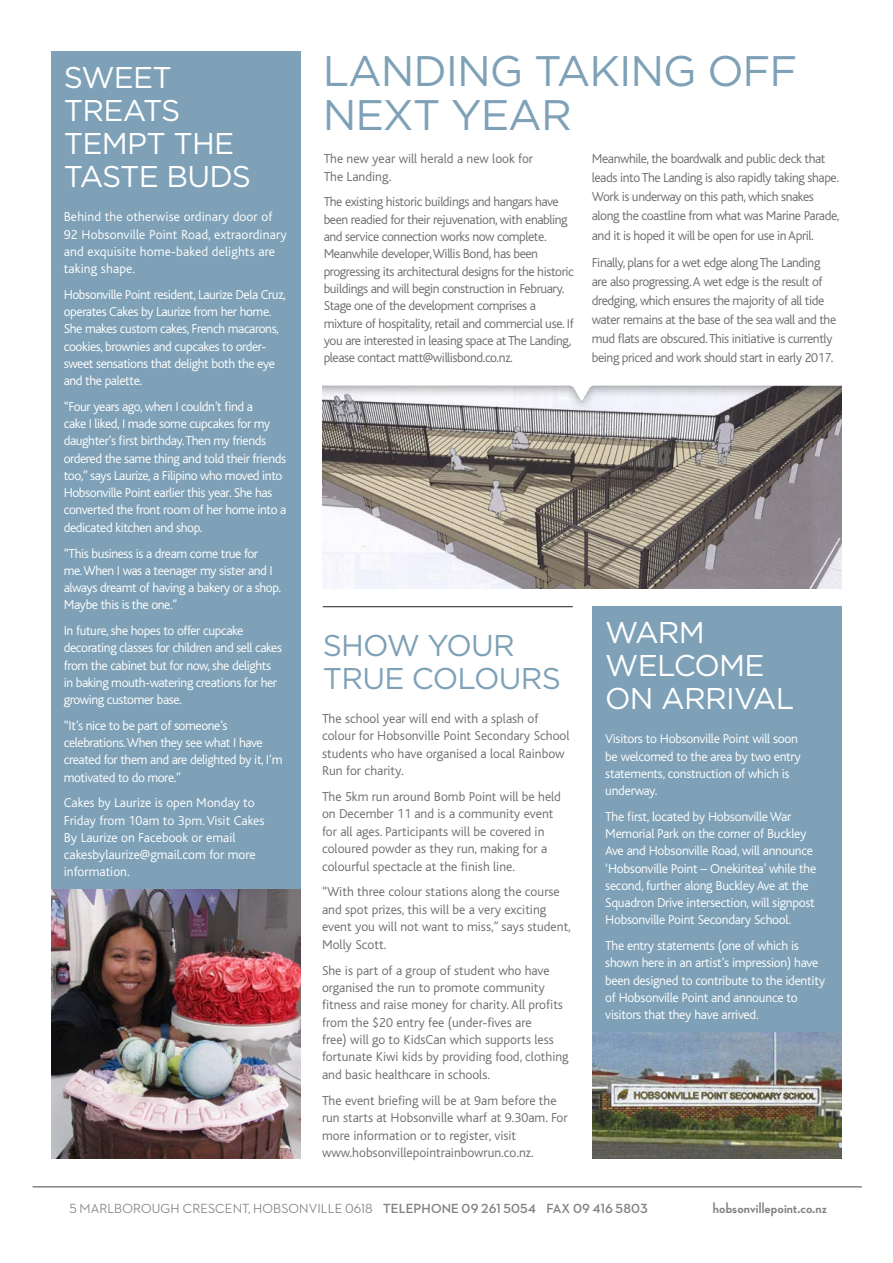
<style>
.page{position:relative;width:893px;height:1263px;background:#fff}
.page>*{position:absolute;margin:0;border:0;box-sizing:border-box;transform-origin:0 0}
.t1{font:42.75px/44.8px "Gotham";letter-spacing:-.025em;color:#7ea1b7}
.t2{font:30px/33px "Gotham";letter-spacing:-.025em;color:#fff}
.t3{font:30px/33px "Gotham";letter-spacing:-.025em;color:#7ea1b7}
.t4{font:700 15px "Neutraface 2 Display";letter-spacing:.01em;color:#818285}
.t5{font:300 13.5px/17.2px "Bliss";letter-spacing:-.03em;color:#fff}
.t6{font:300 13.5px/17.4px "Bliss";color:#6c6d70}
.t7{font:300 13.5px/17.2px "Bliss";letter-spacing:-.03em;color:#6c6d70}
.t8{font:300 13.5px/17.2px "Bliss";color:#fff}
.t9{font:300 13.5px/17.2px "Bliss";letter-spacing:.01em;color:#fff}
.t10{font:500 13.5px "Neutraface 2 Display";letter-spacing:.01em;color:#818285}
.s1{font-weight:700}
</style>
<div class="page">
<hr style="left:33px;top:1186px;width:829px;height:1px;background:#818285">
<div style="left:51px;top:51px;width:249px;height:838px;background:#7ea1b7"></div>
<img style="left:51px;top:889px;width:249px;height:270px">
<img style="left:323px;top:429px;width:518px;height:160px">
<hr style="left:323px;top:606px;width:250px;height:1px;background:#231f20">
<img style="left:592px;top:1032px;width:250px;height:127px">
<div style="left:592px;top:606px;width:250px;height:426px;background:#7ea1b7"></div>
<img style="left:323px;top:385px;width:518px;height:44px">
<h2 class="t2" style="left:64px;top:60px;width:189px">SWEET<br>TREATS<br>TEMPT THE<br>TASTE BUDS</h2>
<p class="t9" style="left:64px;top:209px;width:225px">Behind the otherwise ordinary door of 92 Hobsonville Point Road, extraordinary and exquisite home-baked delights are taking shape.</p>
<p class="t5" style="left:64px;top:286px;width:223px">Hobsonville Point resident, Laurize Dela Cruz, operates Cakes by Laurize from her home.<br>She makes custom cakes, French macarons, cookies, brownies and cupcakes to order&shy;sweet sensations that delight both the eye and the palette.</p>
<p class="t5" style="left:64px;top:398px;width:224px">“Four years ago, when I couldn’t find a<br>cake I liked, I made some cupcakes for my daughter’s first birthday. Then my friends ordered the same thing and told their friends too,” says Laurize, a Filipino who moved into Hobsonville Point earlier this year. She has converted the front room of her home into a dedicated kitchen and shop.</p>
<p class="t5" style="left:64px;top:545px;width:219px">“This business is a dream come true for<br>me. When I was a teenager my sister and I always dreamt of having a bakery or a shop.<br>Maybe this is the one.”</p>
<p class="t5" style="left:64px;top:622px;width:220px">In future, she hopes to offer cupcake decorating classes for children and sell cakes from the cabinet but for now, she delights in baking mouth-watering creations for her growing customer base.</p>
<p class="t5" style="left:64px;top:717px;width:220px">“It’s nice to be part of someone’s celebrations. When they see what I have created for them and are delighted by it, I’m motivated to do more.”</p>
<p class="t8" style="left:64px;top:794px;width:202px">Cakes by Laurize is open Monday to<br>Friday from 10am to 3pm. Visit Cakes<br>By Laurize on Facebook or email cakesbylaurize@gmail.com for more information.</p>
<h1 class="t1" style="left:323px;top:47px;width:476px">LANDING TAKING OFF<br>NEXT YEAR</h1>
<p class="t6" style="left:324px;top:151px;width:211px">The new year will herald a new look for<br>The Landing.</p>
<p class="t7" style="left:324px;top:194px;width:252px">The existing historic buildings and hangars have been readied for their rejuvenation, with enabling and service connection works now complete.<br>Meanwhile developer, Willis Bond, has been progressing its architectural designs for the historic buildings and will begin construction in February.<br>Stage one of the development comprises a mixture of hospitality, retail and commercial use. If you are interested in leasing space at The Landing, please contact matt@willisbond.co.nz.</p>
<p class="t7" style="left:592px;top:150px;width:249px;line-height:19px">Meanwhile, the boardwalk and public deck that leads into The Landing is also rapidly taking shape.<br>Work is underway on this path, which snakes along the coastline from what was Marine Parade, and it is hoped it will be open for use in April.</p>
<p class="t7" style="left:592px;top:253px;width:246px;line-height:19px">Finally, plans for a wet edge along The Landing are also progressing. A wet edge is the result of dredging, which ensures the majority of all tide water remains at the base of the sea wall and the mud flats are obscured. This initiative is currently being priced and work should start in early 2017.</p>
<h2 class="t3" style="left:323px;top:628px;width:240px">SHOW YOUR<br>TRUE COLOURS</h2>
<p class="t6" style="left:322px;top:710px;width:249px">The school year will end with a splash of colour for Hobsonville Point Secondary School students who have organised a local Rainbow Run for charity.</p>
<p class="t6" style="left:322px;top:788px;width:240px">The 5km run around Bomb Point will be held on December 11 and is a community event for all ages. Participants will be covered in coloured powder as they run, making for a colourful spectacle at the finish line.</p>
<p class="t6" style="left:322px;top:883px;width:250px">“With three colour stations along the course and spot prizes, this will be a very exciting event you will not want to miss,” says student, Molly Scott.</p>
<p class="t6" style="left:322px;top:962px;width:248px">She is part of a group of student who have organised the run to promote community fitness and raise money for charity. All profits from the $20 entry fee (under-fives are<br>free) will go to KidsCan which supports less fortunate Kiwi kids by providing food, clothing and basic healthcare in schools.</p>
<p class="t6" style="left:322px;top:1092px;width:247px">The event briefing will be at 9am before the run starts at Hobsonville wharf at 9.30am. For more information or to register, visit www.hobsonvillepointrainbowrun.co.nz.</p>
<h2 class="t2" style="left:605px;top:615px;width:191px">WARM<br>WELCOME<br>ON ARRIVAL</h2>
<p class="t5" style="left:605px;top:731px;width:197px">Visitors to Hobsonville Point will soon be welcomed to the area by two entry statements, construction of which is underway.</p>
<p class="t5" style="left:605px;top:808px;width:213px">The first, located by Hobsonville War Memorial Park on the corner of Buckley Ave and Hobsonville Road, will announce ‘Hobsonville Point – Onekiritea’ while the second, further along Buckley Ave at the Squadron Drive intersection, will signpost Hobsonville Point Secondary School.</p>
<p class="t5" style="left:605px;top:937px;width:221px">The entry statements (one of which is shown here in an artist’s impression) have been designed to contribute to the identity of Hobsonville Point and announce to visitors that they have arrived.</p>
<p class="t10" style="left:69px;top:1201px;width:580px">5 MARLBOROUGH CRESCENT, HOBSONVILLE 0618 <span class="s1">TELEPHONE 09 261 5054 FAX 09 416 5803</span></p>
<p class="t4" style="left:713px;top:1199px;width:116px">hobsonvillepoint.co.nz</p>
</div>
